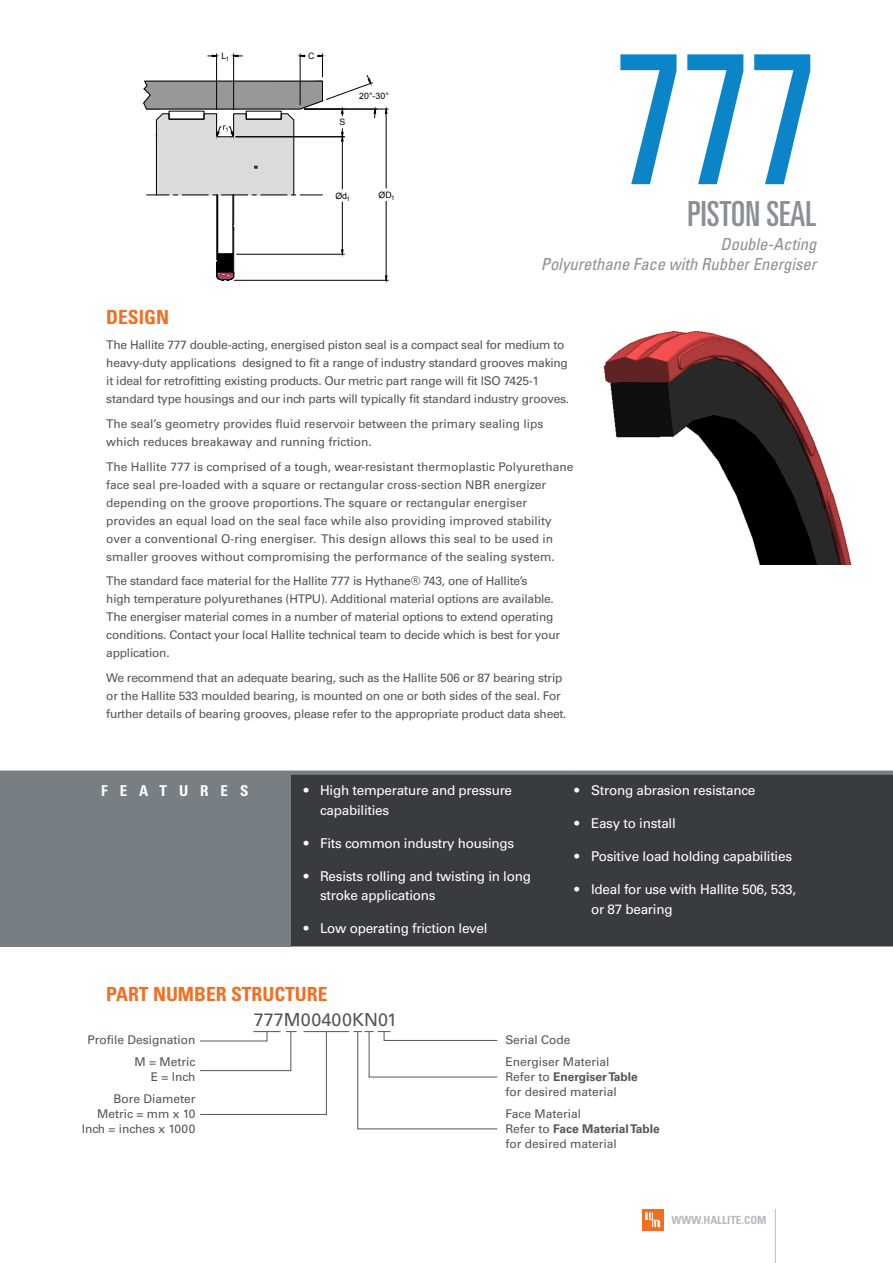
<style>
.page{position:relative;width:893px;height:1263px;background:#fff}
.page>*{position:absolute;margin:0;border:0;box-sizing:border-box;transform-origin:0 0}
.t1{font:ultra-condensed 179.85px "Univers LT Std";color:#0c85c8}
.t2{font:ultra-condensed 34.65px "Univers LT Std";color:#899095}
.t3{font:700 condensed 19.5px "Univers LT Std";color:#f36e21}
.t4{font:18px "Univers LT Std";color:#505659}
.t5{font:italic condensed 16.65px/20px "Univers LT Std";color:#899095;text-align:right}
.t6{font:700 condensed 15px "Univers LT Std";letter-spacing:.8em;color:#fff}
.t7{font:13.5px/19.5px "Univers LT Std";letter-spacing:-.02em;color:#fff}
.t8{font:12px/18px "Univers LT Std";letter-spacing:-.02em;color:#505659}
.t9{font:12px/18px "Univers LT Std";color:#505659}
.t10{font:700 condensed 11.25px "Univers LT Std";color:#b5bbc0}
.t11{font:8.85px "Arial";color:#000}
.s1{font-weight:700}
</style>
<div class="page">
<img style="left:603px;top:331px;width:248px;height:233px">
<div style="left:0;top:773px;width:291px;height:173px;background:#787f84"></div>
<div style="left:291px;top:775px;width:602px;height:171px;background:#393c3f"></div>
<div style="left:0;top:770px;width:291px;height:5px;background:#787f84"></div>
<div style="left:291px;top:770px;width:279px;height:5px;background:#787f84"></div>
<div style="left:570px;top:770px;width:323px;height:5px;background:#787f84"></div>
<hr style="left:304px;top:109px;width:84px;height:1px;background:#000">
<hr style="left:234px;top:280px;width:154px;height:1px;background:#000">
<hr style="left:386px;top:113px;width:1px;height:75px;background:#000">
<hr style="left:386px;top:201px;width:1px;height:75px;background:#000">
<svg style="left:385px;top:108px;width:3px;height:6px"></svg>
<svg style="left:385px;top:275px;width:3px;height:6px"></svg>
<hr style="left:237px;top:254px;width:107px;height:1px;background:#000">
<hr style="left:342px;top:202px;width:1px;height:48px;background:#000">
<svg style="left:341px;top:249px;width:3px;height:6px"></svg>
<hr style="left:217px;top:195px;width:1px;height:77px;background:#000">
<hr style="left:233px;top:228px;width:1px;height:45px;background:#000">
<hr style="left:216px;top:195px;width:1px;height:64px;background:#000">
<svg style="left:216px;top:253px;width:18px;height:28px"></svg>
<svg style="left:143px;top:54px;width:233px;height:176px"></svg>
<hr style="left:775px;top:1209px;width:1px;height:54px;background:#b5bbc0">
<div style="left:642px;top:1209px;width:21px;height:21px;background:#f36e21"></div>
<svg style="left:645px;top:1212px;width:15px;height:15px"></svg>
<hr style="left:304px;top:1031px;width:45px;height:1px;background:#505659">
<svg style="left:353px;top:1031px;width:145px;height:99px"></svg>
<svg style="left:200px;top:1031px;width:127px;height:84px"></svg>
<p class="t11" style="left:222px;top:50px;width:9px">L<sub>1</sub></p>
<p class="t11" style="left:308px;top:50px;width:8px">C</p>
<p class="t11" style="left:339px;top:116px;width:7px">S</p>
<p class="t11" style="left:359px;top:90px;width:31px">20°-30°</p>
<p class="t11" style="left:335px;top:190px;width:16px">Ød<sub>1</sub></p>
<p class="t11" style="left:379px;top:189px;width:17px">ØD<sub>1</sub></p>
<h1 class="t1" style="left:616px;top:18px;width:202px">777</h1>
<h2 class="t2" style="left:687px;top:194px;width:130px">PISTON SEAL</h2>
<h3 class="t5" style="left:541px;top:234px;width:277px">Double-Acting<br>Polyurethane Face with Rubber Energiser</h3>
<h3 class="t3" style="left:106px;top:305px;width:64px">DESIGN</h3>
<p class="t8" style="left:106px;top:336px;width:464px">The Hallite 777 double-acting, energised piston seal is a compact seal for medium to heavy-duty applications designed to fit a range of industry standard grooves making it ideal for retrofitting existing products. Our metric part range will fit ISO 7425-1 standard type housings and our inch parts will typically fit standard industry grooves.</p>
<p class="t9" style="left:106px;top:415px;width:439px">The seal’s geometry provides fluid reservoir between the primary sealing lips which reduces breakaway and running friction.</p>
<p class="t9" style="left:106px;top:457px;width:469px">The Hallite 777 is comprised of a tough, wear-resistant thermoplastic Polyurethane face seal pre-loaded with a square or rectangular cross-section NBR energizer depending on the groove proportions. The square or rectangular energiser provides an equal load on the seal face while also providing improved stability over a conventional O-ring energiser. This design allows this seal to be used in smaller grooves without compromising the performance of the sealing system.</p>
<p class="t8" style="left:106px;top:572px;width:455px">The standard face material for the Hallite 777 is Hythane® 743, one of Hallite’s<br>high temperature polyurethanes (HTPU). Additional material options are available.<br>The energiser material comes in a number of material options to extend operating conditions. Contact your local Hallite technical team to decide which is best for your application.</p>
<p class="t8" style="left:106px;top:669px;width:462px">We recommend that an adequate bearing, such as the Hallite 506 or 87 bearing strip or the Hallite 533 moulded bearing, is mounted on one or both sides of the seal. For further details of bearing grooves, please refer to the appropriate product data sheet.</p>
<p class="t6" style="left:101px;top:782px;width:149px">FEATURES</p>
<p class="t7" style="left:320px;top:781px;width:193px;text-indent:-16px">• High temperature and pressure capabilities</p>
<p class="t7" style="left:304px;top:833px;width:212px">• Fits common industry housings</p>
<p class="t7" style="left:320px;top:866px;width:212px;text-indent:-16px">• Resists rolling and twisting in long stroke applications</p>
<p class="t7" style="left:304px;top:919px;width:185px">• Low operating friction level</p>
<p class="t7" style="left:575px;top:781px;width:182px">• Strong abrasion resistance</p>
<p class="t7" style="left:575px;top:814px;width:103px">• Easy to install</p>
<p class="t7" style="left:575px;top:847px;width:219px">• Positive load holding capabilities</p>
<p class="t7" style="left:591px;top:880px;width:207px;text-indent:-16px">• Ideal for use with Hallite 506, 533, or 87 bearing</p>
<h3 class="t3" style="left:106px;top:982px;width:223px">PART NUMBER STRUCTURE</h3>
<h3 class="t4" style="left:254px;top:1008px;width:145px">777M00400KN01</h3>
<p class="t9" style="left:88px;top:1029px;width:109px;line-height:21.8px;text-align:right">Profile Designation<br>M = Metric</p>
<p class="t9" style="left:113px;top:1066px;width:84px;line-height:21.8px;text-align:right">E = Inch<br>Bore Diameter</p>
<p class="t9" style="left:82px;top:1106px;width:115px;line-height:15px;text-align:right">Metric = mm x 10<br>Inch = inches x 1000</p>
<p class="t9" style="left:505px;top:1029px;width:106px;line-height:21.8px">Serial Code<br>Energiser Material</p>
<p class="t9" style="left:505px;top:1069px;width:134px;line-height:15px">Refer to <span class="s1">Energiser Table </span>for desired material</p>
<p class="t9" style="left:505px;top:1106px;width:156px;line-height:15px">Face Material<br>Refer to <span class="s1">Face Material Table </span>for desired material</p>
<p class="t10" style="left:671px;top:1213px;width:97px">WWW.HALLITE.COM</p>
</div>
